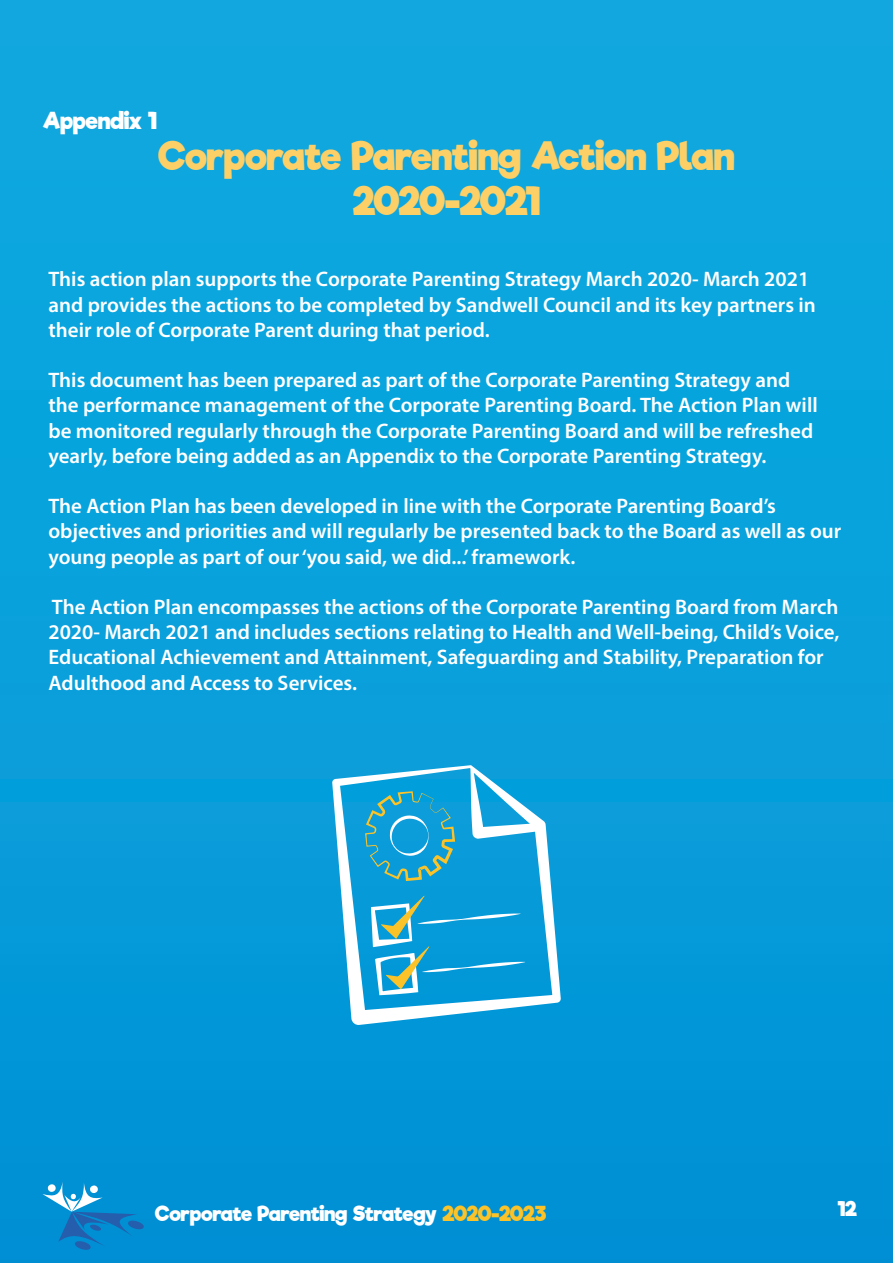
<style>
.page{position:relative;width:893px;height:1263px;background:#fff}
.page>*{position:absolute;margin:0;border:0;box-sizing:border-box;transform-origin:0 0}
.t1{font:700 37.5px/45px "Riffic Free";letter-spacing:-.02em;color:#fcd067;text-align:center}
.t2{font:700 22.5px "Riffic Free";letter-spacing:-.005em;color:#fff}
.t3{font:600 21px/25.2px "Myriad Pro";color:#fff}
.t4{font:700 19.8px "Riffic Free";letter-spacing:-.02em;color:#fff}
.t5{font:700 19.5px "Riffic Free";color:#fff}
.s1{color:#fbc328}
</style>
<div class="page">
<div style="left:0;top:0;width:893px;height:1263px;background:linear-gradient(to bottom,#10abe0,#0092d5)"></div>
<svg style="left:332px;top:765px;width:229px;height:260px;fill:#089cda"></svg>
<svg style="left:470px;top:766px;width:75px;height:73px"></svg>
<svg style="left:365px;top:791px;width:90px;height:90px;background:#28a2c8"></svg>
<svg style="left:371px;top:896px;width:154px;height:99px;background:#28a5d4"></svg>
<svg style="left:42px;top:1181px;width:103px;height:69px;background:#1890d0"></svg>
<p class="t2" style="left:43px;top:107px;width:115px">Appendix 1</p>
<p class="t1" style="left:159px;top:134px;width:577px">Corporate Parenting Action Plan<br>2020-2021</p>
<p class="t3" style="left:48px;top:266px;width:769px">This action plan supports the Corporate Parenting Strategy March 2020- March 2021 and provides the actions to be completed by Sandwell Council and its key partners in their role of Corporate Parent during that period.</p>
<p class="t3" style="left:48px;top:367px;width:771px">This document has been prepared as part of the Corporate Parenting Strategy and the performance management of the Corporate Parenting Board. The Action Plan will be monitored regularly through the Corporate Parenting Board and will be refreshed yearly, before being added as an Appendix to the Corporate Parenting Strategy.</p>
<p class="t3" style="left:48px;top:493px;width:794px">The Action Plan has been developed in line with the Corporate Parenting Board’s objectives and priorities and will regularly be presented back to the Board as well as our young people as part of our ‘you said, we did...’ framework.</p>
<p class="t3" style="left:48px;top:594px;width:792px">The Action Plan encompasses the actions of the Corporate Parenting Board from March 2020- March 2021 and includes sections relating to Health and Well-being, Child’s Voice, Educational Achievement and Attainment, Safeguarding and Stability, Preparation for Adulthood and Access to Services.</p>
<p class="t4" style="left:155px;top:1202px;width:393px">Corporate Parenting Strategy <span class="s1">2020-2023</span></p>
<p class="t5" style="left:838px;top:1197px;width:21px">12</p>
</div>
